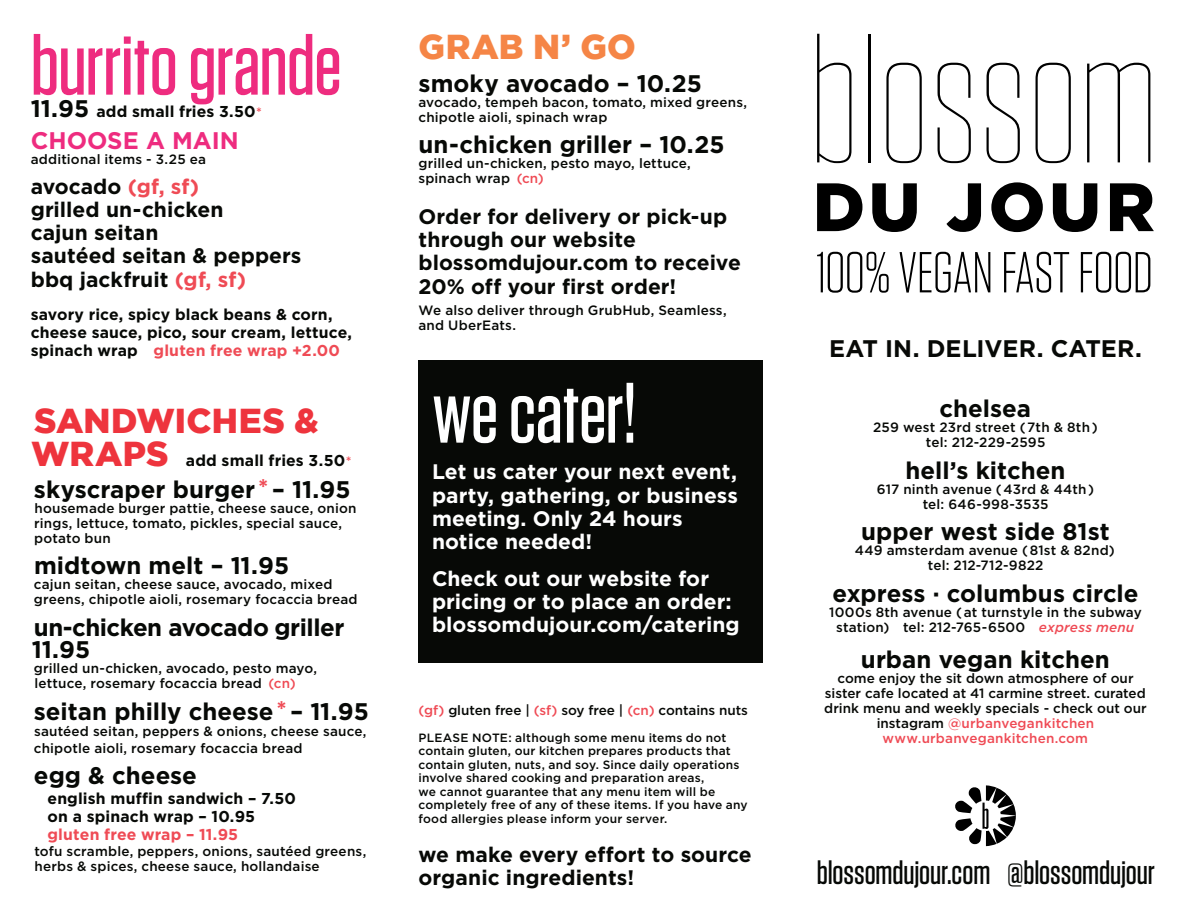
<style>
.page{position:relative;width:1188px;height:918px;background:#fff}
.page>*{position:absolute;margin:0;border:0;box-sizing:border-box;transform-origin:0 0}
.menu_category{font:500 85.5px "Tungsten";letter-spacing:-.015em;color:#ee2c7f}
.menu_category-2{font:500 85.5px "Tungsten";letter-spacing:-.01em;color:#fff}
.menu_category-3{font:900 34.5px "Gotham";letter-spacing:.005em;color:#ee343d}
.t1{font:900 34.5px "Gotham";letter-spacing:.015em;color:#f58546}
.t2{font:500 33.3px "Tungsten";letter-spacing:-.005em;color:#070906}
.menu_category-4{font:700 24px "Gotham";color:#070906}
.menu_category-5{font:700 24px/22.5px "Gotham";letter-spacing:-.02em;color:#070906}
.t3{font:700 24px "Gotham";color:#ee2c7f}
.menu_category-6{font:700 21px/23.2px "Gotham";color:#070906}
.menu_category-7{font:700 21px/23.2px "Gotham";color:#fff}
.menu_category-8{font:700 15.75px/18px "Gotham";letter-spacing:.01em;color:#070906}
.t4{font:700 15.75px "Gotham";letter-spacing:.005em;color:#ef4b55}
.menu_category-9{font:500 13.5px/15px "Gotham";letter-spacing:.01em;color:#070906}
.t5{font:500 12px/13.5px "Gotham";letter-spacing:.02em;color:#070906}
.s1{font-size:24px}
.s2{font-weight:500;font-size:13.5px;color:#ef4b55}
.s3{color:#ef4b55}
.s4{font-weight:900;font-size:34.5px;color:#ee343d}
.s5{font-style:italic;color:#ef4b55}
</style>
<div class="page">
<svg style="left:817px;top:34px;width:34px;height:129px"></svg>
<hr style="left:868px;top:34px;width:2px;height:128px;background:#000">
<svg style="left:886px;top:63px;width:36px;height:100px"></svg>
<svg style="left:938px;top:63px;width:33px;height:100px"></svg>
<svg style="left:987px;top:63px;width:33px;height:100px"></svg>
<svg style="left:1036px;top:63px;width:35px;height:100px"></svg>
<svg style="left:1087px;top:63px;width:63px;height:99px"></svg>
<svg style="left:817px;top:183px;width:45px;height:48px"></svg>
<svg style="left:872px;top:183px;width:45px;height:49px"></svg>
<svg style="left:946px;top:183px;width:35px;height:49px"></svg>
<svg style="left:991px;top:182px;width:52px;height:50px"></svg>
<svg style="left:1053px;top:183px;width:44px;height:49px"></svg>
<svg style="left:1110px;top:183px;width:44px;height:48px"></svg>
<svg style="left:817px;top:252px;width:72px;height:41px"></svg>
<svg style="left:900px;top:252px;width:90px;height:41px"></svg>
<svg style="left:1004px;top:252px;width:65px;height:41px"></svg>
<svg style="left:1081px;top:252px;width:69px;height:41px"></svg>
<svg style="left:955px;top:785px;width:61px;height:61px"></svg>
<div style="left:418px;top:361px;width:345px;height:302px;background:#070906"></div>
<p class="menu_category" style="left:31px;top:20px;width:313px">burrito grande</p>
<p class="menu_category-8" style="left:31px;top:102px;width:233px"><span class="s1">11.95</span> add small fries 3.50<span class="s2">*</span></p>
<p class="t3" style="left:31px;top:126px;width:210px">CHOOSE A MAIN</p>
<p class="menu_category-9" style="left:31px;top:151px;width:177px">additional items - 3.25 ea</p>
<p class="menu_category-6" style="left:31px;top:174px;width:170px">avocado <span class="s3">(gf, sf)</span></p>
<p class="menu_category-6" style="left:31px;top:197px;width:194px">grilled un-chicken</p>
<p class="menu_category-6" style="left:31px;top:221px;width:129px">cajun seitan</p>
<p class="menu_category-6" style="left:31px;top:244px;width:272px">sautéed seitan &amp; peppers</p>
<p class="menu_category-6" style="left:31px;top:267px;width:217px">bbq jackfruit <span class="s3">(gf, sf)</span></p>
<p class="menu_category-8" style="left:31px;top:305px;width:323px">savory rice, spicy black beans &amp; corn, cheese sauce, pico, sour cream, lettuce, spinach wrap <span class="s3">gluten free wrap +2.00</span></p>
<p class="menu_category-3" style="left:34px;top:401px;width:286px">SANDWICHES &amp;</p>
<p class="menu_category-8" style="left:31px;top:451px;width:322px"><span class="s4">WRAPS</span> add small fries 3.50<span class="s2">*</span></p>
<p class="menu_category-4" style="left:34px;top:475px;width:318px">skyscraper burger <span class="s3">*</span> – 11.95</p>
<p class="menu_category-9" style="left:34px;top:500px;width:324px">housemade burger pattie, cheese sauce, onion rings, lettuce, tomato, pickles, special sauce, potato bun</p>
<p class="menu_category-4" style="left:34px;top:552px;width:257px">midtown melt – 11.95</p>
<p class="menu_category-9" style="left:34px;top:577px;width:325px">cajun seitan, cheese sauce, avocado, mixed greens, chipotle aioli, rosemary focaccia bread</p>
<p class="menu_category-5" style="left:32px;top:615px;width:314px">un-chicken avocado griller<br>11.95</p>
<p class="menu_category-9" style="left:34px;top:661px;width:285px">grilled un-chicken, avocado, pesto mayo, lettuce, rosemary focaccia bread <span class="s3">(cn)</span></p>
<p class="menu_category-4" style="left:34px;top:697px;width:336px">seitan philly cheese<span class="s3">*</span> – 11.95</p>
<p class="menu_category-9" style="left:34px;top:723px;width:334px;line-height:16.5px">sautéed seitan, peppers &amp; onions, cheese sauce, chipotle aioli, rosemary focaccia bread</p>
<p class="menu_category-4" style="left:34px;top:762px;width:165px">egg &amp; cheese</p>
<p class="menu_category-8" style="left:48px;top:789px;width:250px">english muffin sandwich – 7.50</p>
<p class="menu_category-8" style="left:48px;top:807px;width:209px">on a spinach wrap – 10.95</p>
<p class="t4" style="left:48px;top:825px;width:192px">gluten free wrap – 11.95</p>
<p class="menu_category-9" style="left:34px;top:844px;width:333px">tofu scramble, peppers, onions, sautéed greens, herbs &amp; spices, cheese sauce, hollandaise</p>
<p class="t1" style="left:418px;top:27px;width:219px">GRAB N’ GO</p>
<p class="menu_category-4" style="left:418px;top:70px;width:285px">smoky avocado – 10.25</p>
<p class="menu_category-9" style="left:418px;top:94px;width:330px">avocado, tempeh bacon, tomato, mixed greens, chipotle aioli, spinach wrap</p>
<p class="menu_category-4" style="left:418px;top:131px;width:308px">un-chicken griller – 10.25</p>
<p class="menu_category-9" style="left:418px;top:156px;width:274px">grilled un-chicken, pesto mayo, lettuce, spinach wrap <span class="s3">(cn)</span></p>
<p class="menu_category-6" style="left:418px;top:204px;width:324px">Order for delivery or pick-up through our website blossomdujour.com to receive<br>20% off your first order!</p>
<p class="menu_category-9" style="left:418px;top:303px;width:310px">We also deliver through GrubHub, Seamless, and UberEats.</p>
<p class="menu_category-2" style="left:432px;top:368px;width:206px">we cater!</p>
<p class="menu_category-7" style="left:432px;top:460px;width:308px">Let us cater your next event, party, gathering, or business meeting. Only 24 hours notice needed!</p>
<p class="menu_category-7" style="left:432px;top:566px;width:309px">Check out our website for pricing or to place an order: blossomdujour.com/catering</p>
<p class="menu_category-9" style="left:418px;top:702px;width:331px"><span class="s3">(gf)</span> gluten free | <span class="s3">(sf)</span> soy free | <span class="s3">(cn)</span> contains nuts</p>
<p class="t5" style="left:418px;top:730px;width:331px">PLEASE NOTE: although some menu items do not contain gluten, our kitchen prepares products that contain gluten, nuts, and soy. Since daily operations involve shared cooking and preparation areas,<br>we cannot guarantee that any menu item will be completely free of any of these items. If you have any food allergies please inform your server.</p>
<p class="menu_category-6" style="left:418px;top:842px;width:335px">we make every effort to source organic ingredients!</p>
<p class="menu_category-4" style="left:829px;top:334px;width:314px">EAT IN. DELIVER. CATER.</p>
<p class="menu_category-4" style="left:939px;top:395px;width:93px">chelsea</p>
<p class="menu_category-9" style="left:873px;top:420px;width:226px">259 west 23rd street (7th &amp; 8th)</p>
<p class="menu_category-9" style="left:926px;top:435px;width:121px">tel: 212-229-2595</p>
<p class="menu_category-4" style="left:905px;top:457px;width:162px">hell’s kitchen</p>
<p class="menu_category-9" style="left:877px;top:481px;width:219px">617 ninth avenue (43rd &amp; 44th)</p>
<p class="menu_category-9" style="left:923px;top:496px;width:128px">tel: 646-998-3535</p>
<p class="menu_category-4" style="left:861px;top:518px;width:250px">upper west side 81st</p>
<p class="menu_category-9" style="left:855px;top:543px;width:261px">449 amsterdam avenue (81st &amp; 82nd)</p>
<p class="menu_category-9" style="left:928px;top:558px;width:117px">tel: 212-712-9822</p>
<p class="menu_category-4" style="left:833px;top:580px;width:307px">express · columbus circle</p>
<p class="menu_category-9" style="left:829px;top:604px;width:314px;text-align:center">1000s 8th avenue (at turnstyle in the subway station) tel: 212-765-6500 <span class="s5">express menu</span></p>
<p class="menu_category-4" style="left:861px;top:646px;width:250px">urban vegan kitchen</p>
<p class="menu_category-9" style="left:824px;top:670px;width:324px;text-align:center">come enjoy the sit down atmosphere of our sister cafe located at 41 carmine street. curated drink menu and weekly specials - check out our instagram <span class="s3">@urbanvegankitchen www.urbanvegankitchen.com</span></p>
<p class="t2" style="left:817px;top:855px;width:340px">blossomdujour.com @blossomdujour</p>
</div>
